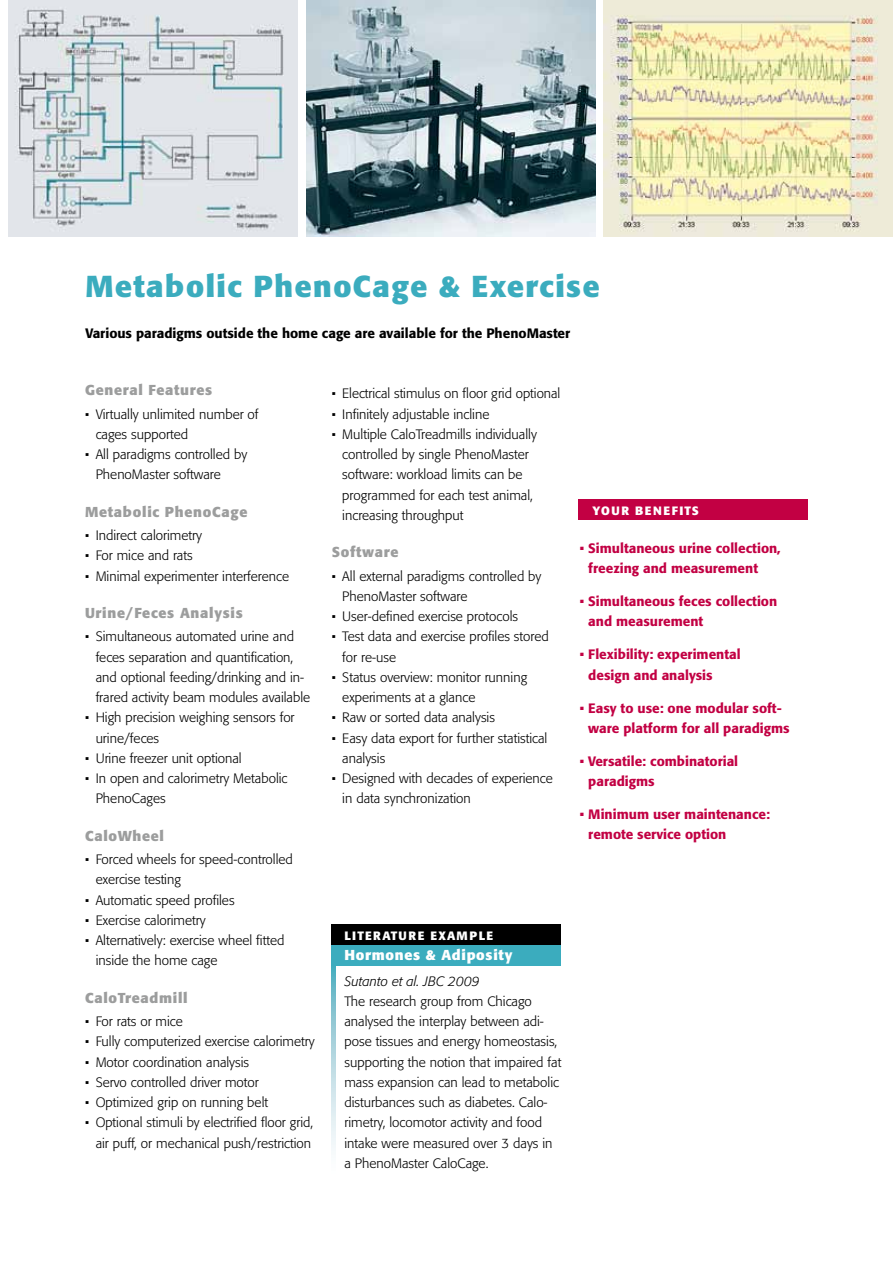
<style>
.page{position:relative;width:893px;height:1263px;background:#fff}
.page>*{position:absolute;margin:0;border:0;box-sizing:border-box;transform-origin:0 0}
.t1{font:700 30px "Formata";letter-spacing:.05em;color:#3bacbe}
.t2{font:700 14.25px "Formata";letter-spacing:.05em;color:#9c9d9d}
.t3{font:700 14.25px "Formata";letter-spacing:.05em;color:#fff}
.t4{font:300 13.5px/20.2px "Formata";color:#000}
.t5{font:500 13.5px/20.2px "Formata";color:#c20043}
.t6{font:500 13.5px "Formata";color:#000}
.t7{font:italic 300 13.5px "Formata";color:#000}
.t8{font:700 12px "Formata";letter-spacing:.1em;color:#fff}
.t9{font:700 12px "Formata";letter-spacing:.12em;color:#fff}
</style>
<div class="page">
<div style="left:578px;top:500px;width:230px;height:20px;background:#c20043"></div>
<svg style="left:332px;top:965px;width:4px;height:184px"></svg>
<div style="left:332px;top:925px;width:229px;height:20px;background:#000"></div>
<div style="left:332px;top:945px;width:229px;height:20px;background:#3bacbe"></div>
<img style="left:306px;top:0;width:289px;height:236px">
<img style="left:604px;top:0;width:289px;height:236px">
<img style="left:9px;top:0;width:289px;height:236px">
<h1 class="t1" style="left:85px;top:268px;width:516px">Metabolic PhenoCage &amp; Exercise</h1>
<p class="t6" style="left:85px;top:324px;width:486px">Various paradigms outside the home cage are available for the PhenoMaster</p>
<p class="t2" style="left:85px;top:381px;width:129px">General Features</p>
<p class="t4" style="left:96px;top:404px;width:164px;text-indent:-11px">• Virtually unlimited number of cages supported</p>
<p class="t4" style="left:96px;top:444px;width:153px;text-indent:-11px">• All paradigms controlled by<br>PhenoMaster software</p>
<p class="t2" style="left:85px;top:503px;width:164px">Metabolic PhenoCage</p>
<p class="t4" style="left:85px;top:525px;width:118px">• Indirect calorimetry</p>
<p class="t4" style="left:85px;top:546px;width:109px">• For mice and rats</p>
<p class="t4" style="left:85px;top:566px;width:206px">• Minimal experimenter interference</p>
<p class="t2" style="left:85px;top:604px;width:159px">Urine/Feces Analysis</p>
<p class="t4" style="left:96px;top:627px;width:216px;text-indent:-11px">• Simultaneous automated urine and feces separation and quantification, and optional feeding/drinking and in&shy;frared activity beam modules available</p>
<p class="t4" style="left:96px;top:708px;width:200px;text-indent:-11px">• High precision weighing sensors for urine/feces</p>
<p class="t4" style="left:85px;top:748px;width:158px">• Urine freezer unit optional</p>
<p class="t4" style="left:96px;top:768px;width:193px;text-indent:-11px">• In open and calorimetry Metabolic<br>PhenoCages</p>
<p class="t2" style="left:85px;top:827px;width:81px">CaloWheel</p>
<p class="t4" style="left:96px;top:849px;width:199px;text-indent:-11px">• Forced wheels for speed-controlled exercise testing</p>
<p class="t4" style="left:85px;top:890px;width:151px">• Automatic speed profiles</p>
<p class="t4" style="left:85px;top:910px;width:122px">• Exercise calorimetry</p>
<p class="t4" style="left:96px;top:930px;width:190px;text-indent:-11px">• Alternatively: exercise wheel fitted inside the home cage</p>
<p class="t2" style="left:85px;top:989px;width:104px">CaloTreadmill</p>
<p class="t4" style="left:85px;top:1011px;width:99px">• For rats or mice</p>
<p class="t4" style="left:85px;top:1032px;width:231px">• Fully computerized exercise calorimetry</p>
<p class="t4" style="left:85px;top:1052px;width:166px">• Motor coordination analysis</p>
<p class="t4" style="left:85px;top:1072px;width:175px">• Servo controlled driver motor</p>
<p class="t4" style="left:85px;top:1092px;width:185px">• Optimized grip on running belt</p>
<p class="t4" style="left:85px;top:1113px;width:230px;text-align:right">• Optional stimuli by electrified floor grid, air puff, or mechanical push/restriction</p>
<p class="t4" style="left:332px;top:384px;width:230px">• Electrical stimulus on floor grid optional</p>
<p class="t4" style="left:332px;top:404px;width:159px">• Infinitely adjustable incline</p>
<p class="t4" style="left:342px;top:424px;width:196px;text-indent:-11px">• Multiple CaloTreadmills individually controlled by single PhenoMaster software: workload limits can be programmed for each test animal, increasing throughput</p>
<p class="t2" style="left:332px;top:543px;width:68px">Software</p>
<p class="t4" style="left:342px;top:566px;width:201px;text-indent:-11px">• All external paradigms controlled by<br>PhenoMaster software</p>
<p class="t4" style="left:332px;top:606px;width:188px">• User-defined exercise protocols</p>
<p class="t4" style="left:342px;top:627px;width:208px;text-indent:-11px">• Test data and exercise profiles stored for re-use</p>
<p class="t4" style="left:342px;top:667px;width:186px;text-indent:-11px">• Status overview: monitor running experiments at a glance</p>
<p class="t4" style="left:332px;top:708px;width:165px">• Raw or sorted data analysis</p>
<p class="t4" style="left:342px;top:728px;width:207px;text-indent:-11px">• Easy data export for further statistical analysis</p>
<p class="t4" style="left:342px;top:768px;width:212px;text-indent:-11px">• Designed with decades of experience in data synchronization</p>
<p class="t8" style="left:344px;top:928px;width:150px">LITERATURE EXAMPLE</p>
<p class="t3" style="left:344px;top:946px;width:169px">Hormones &amp; Adiposity</p>
<p class="t7" style="left:344px;top:973px;width:137px">Sutanto et al. JBC 2009</p>
<p class="t4" style="left:344px;top:991px;width:218px">The research group from Chicago analysed the interplay between adi&shy;pose tissues and energy homeostasis, supporting the notion that impaired fat mass expansion can lead to metabolic disturbances such as diabetes. Calo&shy;rimetry, locomotor activity and food intake were measured over 3 days in a PhenoMaster CaloCage.</p>
<p class="t9" style="left:593px;top:503px;width:108px">YOUR BENEFITS</p>
<p class="t5" style="left:588px;top:538px;width:194px;text-indent:-9px">• Simultaneous urine collection, freezing and measurement</p>
<p class="t5" style="left:588px;top:591px;width:190px;text-indent:-9px">• Simultaneous feces collection and measurement</p>
<p class="t5" style="left:588px;top:644px;width:154px;text-indent:-9px">• Flexibility: experimental design and analysis</p>
<p class="t5" style="left:588px;top:698px;width:203px;text-indent:-9px">• Easy to use: one modular soft&shy;ware platform for all paradigms</p>
<p class="t5" style="left:588px;top:751px;width:151px;text-indent:-9px">• Versatile: combinatorial paradigms</p>
<p class="t5" style="left:588px;top:804px;width:183px;text-indent:-9px">• Minimum user maintenance: remote service option</p>
</div>
